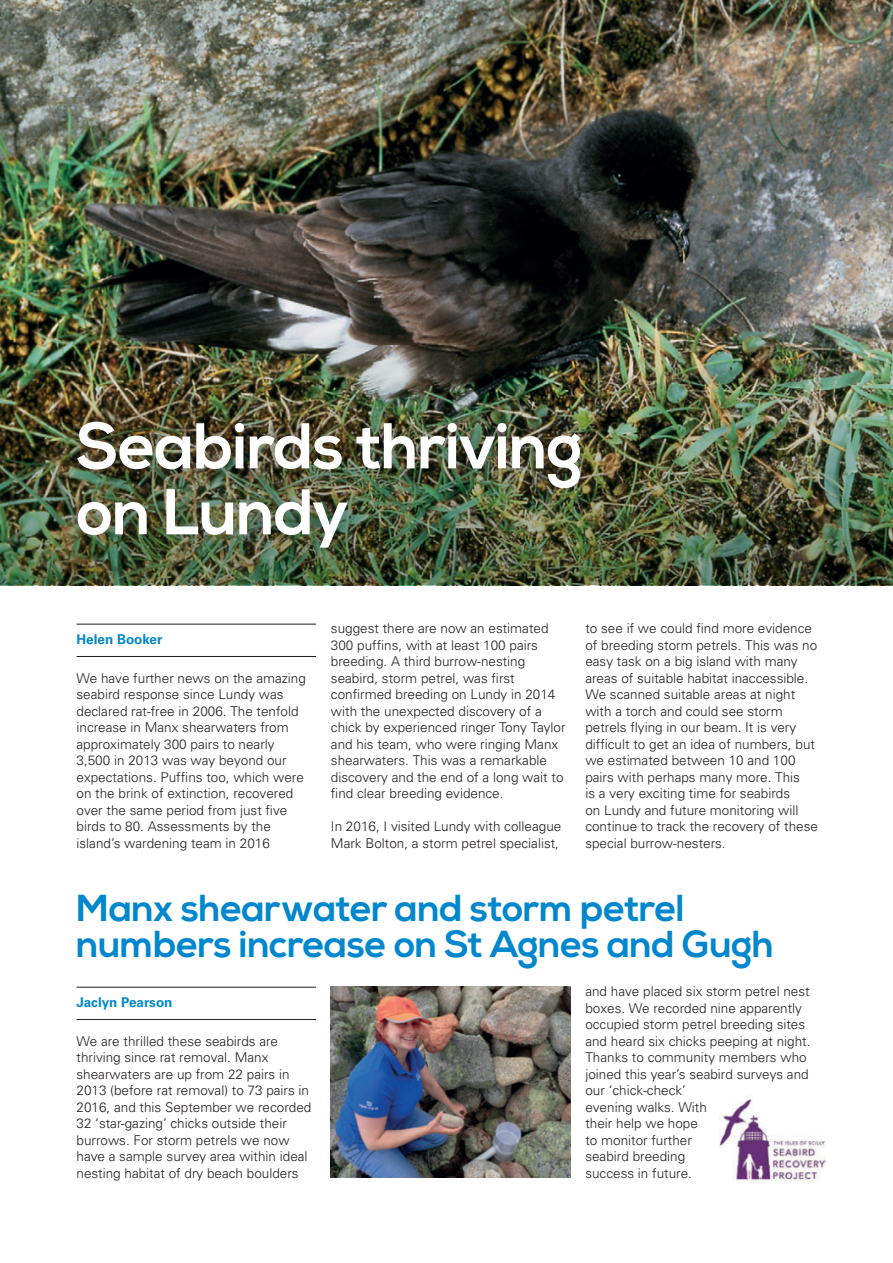
<style>
.page{position:relative;width:893px;height:1263px;background:#fff}
.page>*{position:absolute;margin:0;border:0;box-sizing:border-box;transform-origin:0 0}
.t1{font:700 64.5px/66px "Nexa";letter-spacing:-.015em;color:#fff}
.t2{font:700 37.5px/36px "Nexa";letter-spacing:-.01em;color:#0087cd}
.t3{font:300 13.5px/16.5px "Univers";color:#231f20}
.t4{font:700 13.5px "Univers";color:#0087cd}
</style>
<div class="page">
<img style="left:719px;top:1095px;width:106px;height:88px">
<img style="left:331px;top:986px;width:239px;height:192px">
<img style="left:0;top:0;width:893px;height:328px">
<img style="left:0;top:328px;width:893px;height:257px">
<div style="left:46px;top:389px;width:566px;height:190px;background:#231f20;opacity:.5"></div>
<hr style="left:77px;top:624px;width:239px;height:1px;background:#231f20">
<hr style="left:77px;top:656px;width:239px;height:1px;background:#231f20">
<hr style="left:77px;top:987px;width:239px;height:1px;background:#231f20">
<hr style="left:77px;top:1019px;width:239px;height:1px;background:#231f20">
<h1 class="t1" style="left:77px;top:415px;width:507px">Seabirds thriving on Lundy</h1>
<p class="t4" style="left:77px;top:631px;width:87px">Helen Booker</p>
<p class="t3" style="left:77px;top:669px;width:231px">We have further news on the amazing seabird response since Lundy was declared rat-free in 2006. The tenfold increase in Manx shearwaters from approximately 300 pairs to nearly 3,500 in 2013 was way beyond our expectations. Puffins too, which were on the brink of extinction, recovered over the same period from just five birds to 80. Assessments by the island’s wardening team in 2016</p>
<p class="t3" style="left:331px;top:620px;width:236px">suggest there are now an estimated 300 puffins, with at least 100 pairs breeding. A third burrow-nesting seabird, storm petrel, was first confirmed breeding on Lundy in 2014 with the unexpected discovery of a chick by experienced ringer Tony Taylor and his team, who were ringing Manx shearwaters. This was a remarkable discovery and the end of a long wait to find clear breeding evidence.</p>
<p class="t3" style="left:331px;top:818px;width:232px">In 2016, I visited Lundy with colleague<br>Mark Bolton, a storm petrel specialist,</p>
<p class="t3" style="left:585px;top:620px;width:234px">to see if we could find more evidence of breeding storm petrels. This was no easy task on a big island with many areas of suitable habitat inaccessible.<br>We scanned suitable areas at night with a torch and could see storm petrels flying in our beam. It is very difficult to get an idea of numbers, but we estimated between 10 and 100 pairs with perhaps many more. This<br>is a very exciting time for seabirds<br>on Lundy and future monitoring will continue to track the recovery of these special burrow-nesters.</p>
<h2 class="t2" style="left:77px;top:891px;width:699px">Manx shearwater and storm petrel numbers increase on St Agnes and Gugh</h2>
<p class="t4" style="left:77px;top:994px;width:97px">Jaclyn Pearson</p>
<p class="t3" style="left:77px;top:1032px;width:236px">We are thrilled these seabirds are thriving since rat removal. Manx shearwaters are up from 22 pairs in 2013 (before rat removal) to 73 pairs in 2016, and this September we recorded 32 ‘star-gazing’ chicks outside their burrows. For storm petrels we now have a sample survey area within ideal nesting habitat of dry beach boulders</p>
<p class="t3" style="left:585px;top:983px;width:227px">and have placed six storm petrel nest boxes. We recorded nine apparently occupied storm petrel breeding sites and heard six chicks peeping at night.<br>Thanks to community members who joined this year’s seabird surveys and our ‘chick-check’<br>evening walks. With<br>their help we hope<br>to monitor further<br>seabird breeding<br>success in future.</p>
</div>
